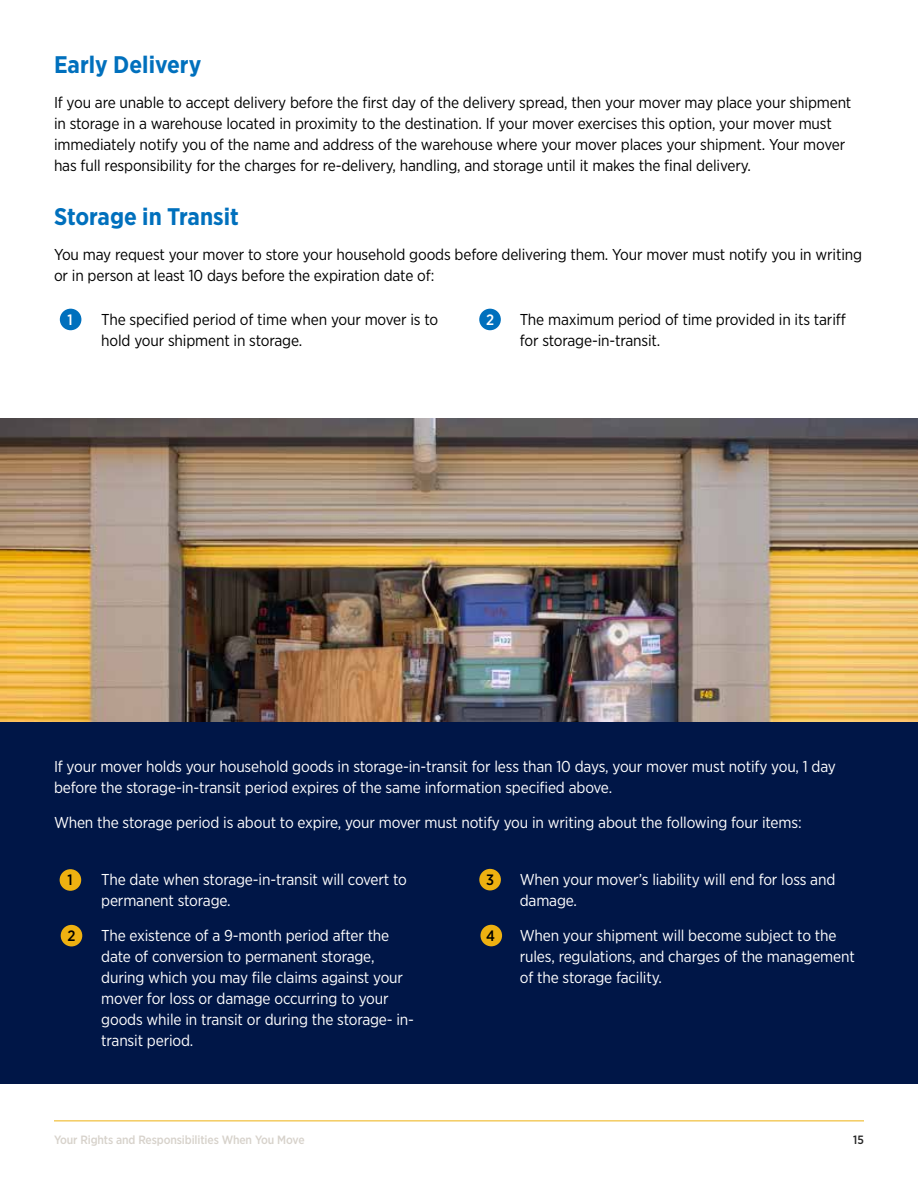
<style>
.page{position:relative;width:918px;height:1188px;background:#fff}
.page>*{position:absolute;margin:0;border:0;box-sizing:border-box;transform-origin:0 0}
.t1{font:700 24px "Gotham Narrow";color:#0070bd}
.Body_Copy{font:15.75px/21px "Gotham Narrow";letter-spacing:-.01em;color:#fff}
.Body_Copy-2{font:15.75px/21px "Gotham Narrow";letter-spacing:-.01em;color:#000}
.t2{font:500 15px "Gotham Narrow";color:#000}
.t3{font:500 15px "Gotham Narrow";color:#fff}
.t4{font:500 12px "Gotham Narrow";letter-spacing:-.01em;color:#d7d2cb}
.t5{font:500 12px "Gotham Narrow";color:#252525}
</style>
<div class="page">
<hr style="left:54px;top:1120px;width:810px;height:1px;background:#eeb111">
<div style="left:0;top:721px;width:918px;height:363px;background:#001647"></div>
<div style="left:60px;top:869px;width:21px;height:22px;background:#eeb111;border-radius:50%"></div>
<div style="left:479px;top:309px;width:22px;height:21px;background:#0070bd;border-radius:50%"></div>
<div style="left:60px;top:309px;width:21px;height:21px;background:#0070bd;border-radius:50%"></div>
<div style="left:61px;top:925px;width:21px;height:21px;background:#eeb111;border-radius:50%"></div>
<div style="left:479px;top:869px;width:22px;height:21px;background:#eeb111;border-radius:50%"></div>
<div style="left:480px;top:925px;width:22px;height:21px;background:#eeb111;border-radius:50%"></div>
<img style="left:0;top:418px;width:918px;height:303px">
<h3 class="t1" style="left:54px;top:49px;width:149px">Early Delivery</h3>
<p class="Body_Copy-2" style="left:54px;top:91px;width:799px">If you are unable to accept delivery before the first day of the delivery spread, then your mover may place your shipment in storage in a warehouse located in proximity to the destination. If your mover exercises this option, your mover must immediately notify you of the name and address of the warehouse where your mover places your shipment. Your mover has full responsibility for the charges for re-delivery, handling, and storage until it makes the final delivery.</p>
<h3 class="t1" style="left:54px;top:202px;width:186px">Storage in Transit</h3>
<p class="Body_Copy-2" style="left:54px;top:244px;width:810px">You may request your mover to store your household goods before delivering them. Your mover must notify you in writing or in person at least 10 days before the expiration date of:</p>
<p class="t3" style="left:68px;top:310px;width:7px">1</p>
<p class="Body_Copy-2" style="left:101px;top:308px;width:339px">The specified period of time when your mover is to hold your shipment in storage.</p>
<p class="t3" style="left:486px;top:310px;width:10px">2</p>
<p class="Body_Copy-2" style="left:520px;top:308px;width:328px">The maximum period of time provided in its tariff for storage-in-transit.</p>
<p class="Body_Copy" style="left:54px;top:756px;width:784px">If your mover holds your household goods in storage-in-transit for less than 10 days, your mover must notify you, 1 day before the storage-in-transit period expires of the same information specified above.</p>
<p class="Body_Copy" style="left:54px;top:812px;width:749px">When the storage period is about to expire, your mover must notify you in writing about the following four items:</p>
<p class="t2" style="left:68px;top:870px;width:7px">1</p>
<p class="Body_Copy" style="left:101px;top:869px;width:307px">The date when storage-in-transit will covert to permanent storage.</p>
<p class="t2" style="left:68px;top:926px;width:10px">2</p>
<p class="Body_Copy" style="left:101px;top:924px;width:314px">The existence of a 9-month period after the date of conversion to permanent storage, during which you may file claims against your mover for loss or damage occurring to your goods while in transit or during the storage- in&shy;transit period.</p>
<p class="t2" style="left:486px;top:870px;width:9px">3</p>
<p class="Body_Copy" style="left:520px;top:869px;width:317px">When your mover’s liability will end for loss and damage.</p>
<p class="t2" style="left:486px;top:926px;width:10px">4</p>
<p class="Body_Copy" style="left:520px;top:924px;width:337px">When your shipment will become subject to the rules, regulations, and charges of the management of the storage facility.</p>
<p class="t4" style="left:54px;top:1132px;width:252px">Your Rights and Responsibilities When You Move</p>
<p class="t5" style="left:853px;top:1132px;width:12px">15</p>
</div>
